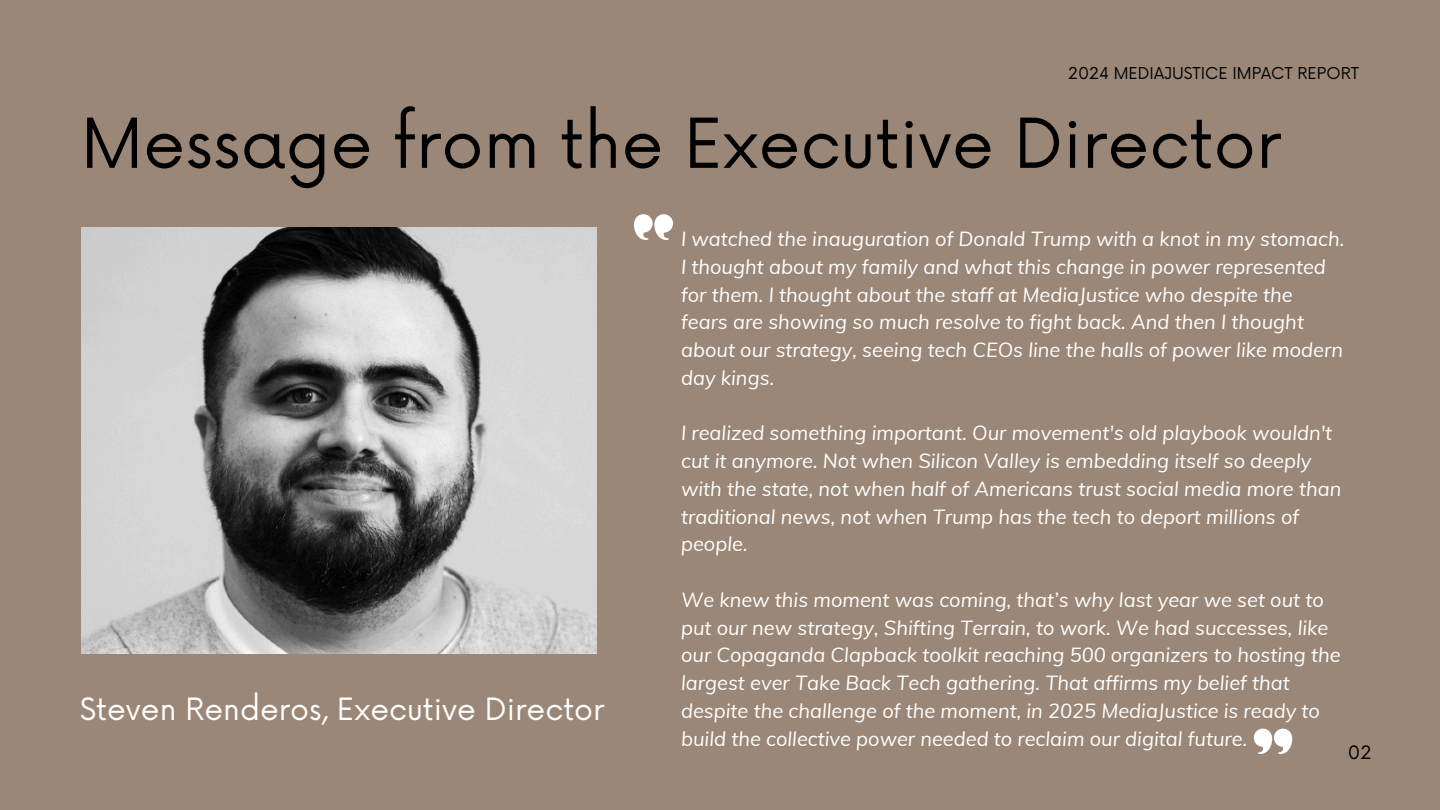
<style>
.page{position:relative;width:1440px;height:810px;background:#9a8777}
.page>*{position:absolute;margin:0;border:0;box-sizing:border-box;transform-origin:0 0}
.t1{font:67px "Now";color:#000}
.t2{font:30px "Now";color:#fff}
.t3{font:italic 20px/27.8px "Muli";color:#fff}
.t4{font:18px "Now";color:#000}
.t5{font:16px "Now";color:#000}
</style>
<div class="page">
<img style="left:81px;top:227px;width:515px;height:426px">
<svg style="left:634px;top:214px;width:39px;height:26px"></svg>
<svg style="left:1254px;top:729px;width:39px;height:25px"></svg>
<p class="t5" style="left:1068px;top:65px;width:292px">2024 MEDIAJUSTICE IMPACT REPORT</p>
<p class="t1" style="left:81px;top:106px;width:1202px">Message from the Executive Director</p>
<h1 class="t2" style="left:80px;top:692px;width:526px">Steven Renderos, Executive Director</h1>
<h3 class="t3" style="left:681px;top:225px;width:665px">I watched the inauguration of Donald Trump with a knot in my stomach.<br>I thought about my family and what this change in power represented for them. I thought about the staff at MediaJustice who despite the fears are showing so much resolve to fight back. And then I thought about our strategy, seeing tech CEOs line the halls of power like modern day kings.</h3>
<h3 class="t3" style="left:681px;top:419px;width:662px">I realized something important. Our movement's old playbook wouldn't cut it anymore. Not when Silicon Valley is embedding itself so deeply with the state, not when half of Americans trust social media more than traditional news, not when Trump has the tech to deport millions of people.</h3>
<h3 class="t3" style="left:681px;top:585px;width:661px">We knew this moment was coming, that’s why last year we set out to put our new strategy, Shifting Terrain, to work. We had successes, like our Copaganda Clapback toolkit reaching 500 organizers to hosting the largest ever Take Back Tech gathering. That affirms my belief that despite the challenge of the moment, in 2025 MediaJustice is ready to build the collective power needed to reclaim our digital future.</h3>
<p class="t4" style="left:1348px;top:743px;width:25px">02</p>
</div>
